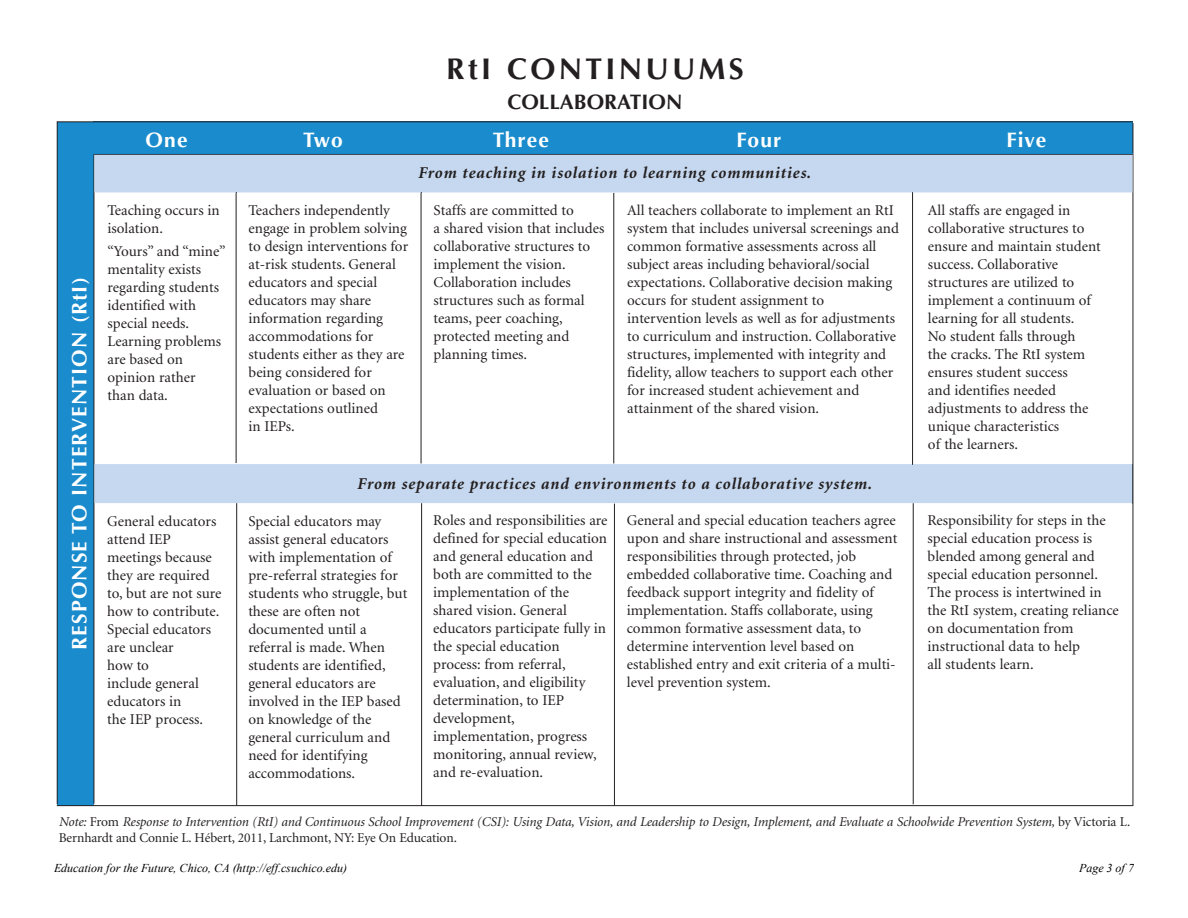
<style>
.page{position:relative;width:1188px;height:918px;background:#fff}
.page>*{position:absolute;margin:0;border:0;box-sizing:border-box;transform-origin:0 0}
.t1{font:700 30px "Optima";letter-spacing:.11em;color:#231f20}
.t2{font:700 21px "Optima";letter-spacing:.055em;color:#fff}
.t3{font:700 21px "Optima";color:#231f20}
.t4{font:italic 700 16.5px "Minion";letter-spacing:.05em;color:#231f20}
.t5{font:15px/18px "Minion";color:#231f20}
.t6{font:italic 13.5px/16.2px "Minion";letter-spacing:-.01em;color:#231f20}
.t7{font:italic 12px "Times New Roman";color:#000}
.s1{font-style:normal}
</style>
<div class="page">
<hr style="left:912px;top:192px;width:1px;height:273px;background:#231f20">
<hr style="left:613px;top:193px;width:1px;height:270px;background:#231f20">
<hr style="left:421px;top:192px;width:1px;height:271px;background:#231f20">
<hr style="left:236px;top:192px;width:1px;height:271px;background:#231f20">
<div style="left:93px;top:121px;width:1040px;height:33px;background:#1a8bcc"></div>
<div style="left:58px;top:122px;width:36px;height:683px;background:#1a8bcc"></div>
<hr style="left:57px;top:122px;width:1px;height:682px;background:#231f20">
<hr style="left:57px;top:121px;width:1076px;height:1px;background:#231f20">
<hr style="left:94px;top:154px;width:1039px;height:1px;background:#231f20">
<hr style="left:94px;top:154px;width:1px;height:650px;background:#231f20">
<hr style="left:1133px;top:123px;width:1px;height:683px;background:#231f20">
<hr style="left:57px;top:805px;width:1076px;height:1px;background:#231f20">
<div style="left:94px;top:464px;width:1039px;height:39px;background:#c6d8ef"></div>
<hr style="left:1133px;top:464px;width:1px;height:39px;background:#434b55">
<div style="left:94px;top:155px;width:1038px;height:38px;background:#c6d8ef"></div>
<hr style="left:94px;top:153px;width:1038px;height:1px;background:#1288ca">
<hr style="left:94px;top:154px;width:1038px;height:1px;background:#434b55">
<hr style="left:913px;top:503px;width:1px;height:301px;background:#231f20">
<hr style="left:614px;top:504px;width:1px;height:302px;background:#231f20">
<hr style="left:421px;top:503px;width:1px;height:303px;background:#231f20">
<hr style="left:236px;top:503px;width:1px;height:303px;background:#231f20">
<p class="t1" style="left:446px;top:57px;width:299px">RtI CONTINUUMS</p>
<p class="t3" style="left:507px;top:94px;width:176px">COLLABORATION</p>
<p class="t2" style="left:146px;top:132px;width:43px">One</p>
<p class="t2" style="left:303px;top:132px;width:41px">Two</p>
<p class="t2" style="left:493px;top:132px;width:58px">Three</p>
<p class="t2" style="left:736px;top:132px;width:46px">Four</p>
<p class="t2" style="left:1006px;top:132px;width:41px">Five</p>
<p class="t2" style="left:71px;top:650px;width:374px;rotate:-90deg">RESPONSE TO INTERVENTION (RtI)</p>
<p class="t5" style="left:108px;top:202px;width:114px">Teaching occurs in isolation.</p>
<p class="t5" style="left:108px;top:244px;width:119px">“Yours” and “mine” mentality exists regarding students identified with special needs.<br>Learning problems are based on opinion rather than data.</p>
<p class="t4" style="left:418px;top:166px;width:394px">From teaching in isolation to learning communities.</p>
<p class="t5" style="left:249px;top:202px;width:161px">Teachers independently engage in problem solving to design interventions for at-risk students. General educators and special educators may share information regarding accommodations for students either as they are being considered for evaluation or based on expectations outlined<br>in IEPs.</p>
<p class="t5" style="left:434px;top:203px;width:172px">Staffs are committed to<br>a shared vision that includes collaborative structures to implement the vision.<br>Collaboration includes structures such as formal teams, peer coaching, protected meeting and planning times.</p>
<p class="t5" style="left:627px;top:203px;width:273px">All teachers collaborate to implement an RtI system that includes universal screenings and common formative assessments across all subject areas including behavioral/social expectations. Collaborative decision making occurs for student assignment to intervention levels as well as for adjustments to curriculum and instruction. Collaborative structures, implemented with integrity and fidelity, allow teachers to support each other for increased student achievement and attainment of the shared vision.</p>
<p class="t5" style="left:928px;top:203px;width:174px">All staffs are engaged in collaborative structures to ensure and maintain student success. Collaborative structures are utilized to implement a continuum of learning for all students.<br>No student falls through<br>the cracks. The RtI system ensures student success<br>and identifies needed adjustments to address the unique characteristics<br>of the learners.</p>
<p class="t4" style="left:357px;top:477px;width:516px">From separate practices and environments to a collaborative system.</p>
<p class="t5" style="left:107px;top:513px;width:116px">General educators attend IEP meetings because they are required to, but are not sure how to contribute.<br>Special educators are unclear<br>how to<br>include general educators in<br>the IEP process.</p>
<p class="t5" style="left:248px;top:513px;width:160px">Special educators may assist general educators with implementation of pre-referral strategies for students who struggle, but these are often not documented until a referral is made. When students are identified, general educators are involved in the IEP based on knowledge of the general curriculum and need for identifying accommodations.</p>
<p class="t5" style="left:433px;top:512px;width:176px">Roles and responsibilities are defined for special education and general education and both are committed to the implementation of the shared vision. General educators participate fully in the special education process: from referral, evaluation, and eligibility determination, to IEP development, implementation, progress monitoring, annual review, and re-evaluation.</p>
<p class="t5" style="left:627px;top:512px;width:272px">General and special education teachers agree upon and share instructional and assessment responsibilities through protected, job embedded collaborative time. Coaching and feedback support integrity and fidelity of implementation. Staffs collaborate, using common formative assessment data, to determine intervention level based on established entry and exit criteria of a multi&shy;level prevention system.</p>
<p class="t5" style="left:928px;top:512px;width:193px">Responsibility for steps in the special education process is blended among general and special education personnel.<br>The process is intertwined in the RtI system, creating reliance on documentation from instructional data to help<br>all students learn.</p>
<p class="t6" style="left:59px;top:814px;width:1073px">Note: <span class="s1">From</span> Response to Intervention (RtI) and Continuous School Improvement (CSI): Using Data, Vision, and Leadership to Design, Implement, and Evaluate a Schoolwide Prevention System, <span class="s1">by Victoria L.<br>Bernhardt and Connie L. Hébert, 2011, Larchmont, NY: Eye On Education.</span></p>
<p class="t7" style="left:54px;top:861px;width:295px">Education for the Future, Chico, CA (http://eff.csuchico.edu)</p>
<p class="t7" style="left:1079px;top:861px;width:56px">Page 3 of 7</p>
</div>
